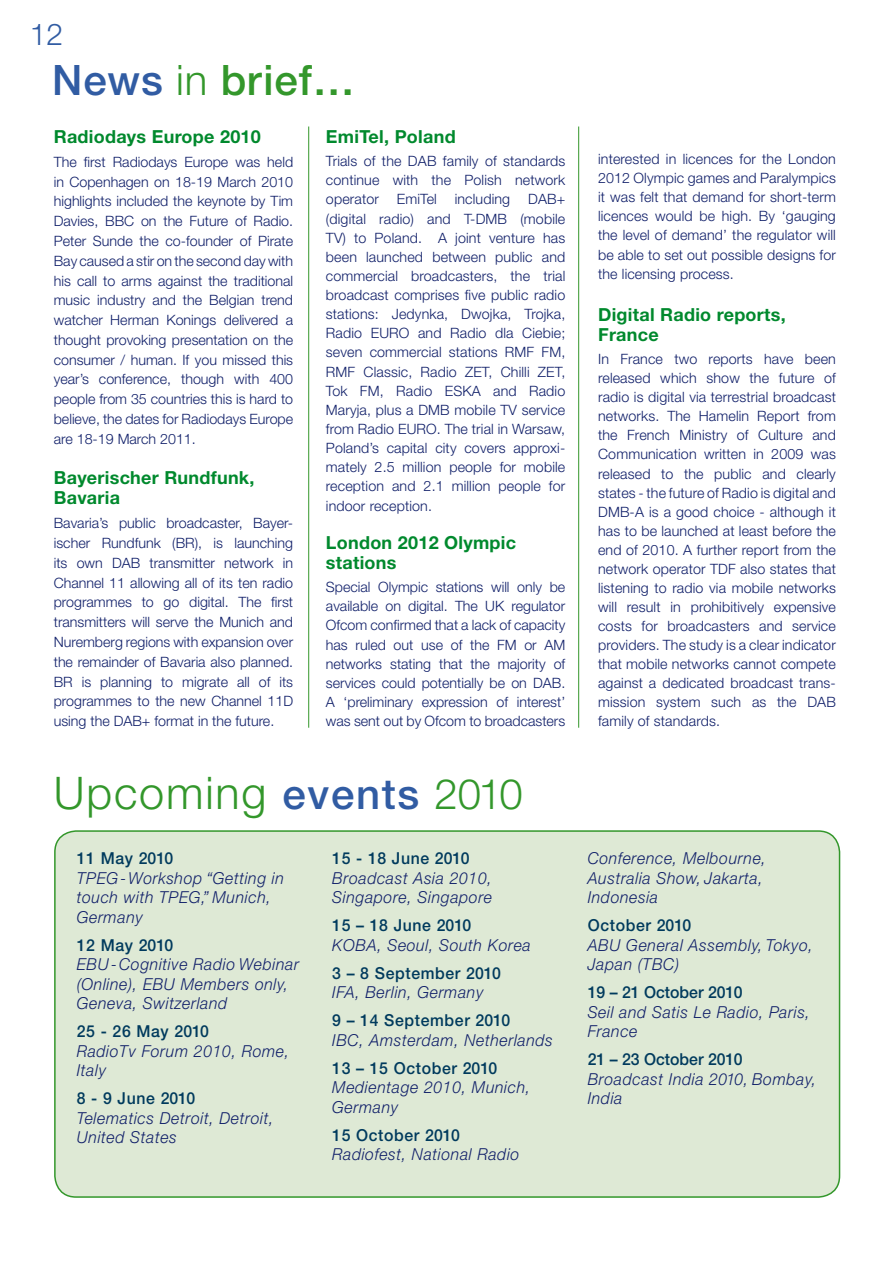
<style>
.page{position:relative;width:893px;height:1263px;background:#fff}
.page>*{position:absolute;margin:0;border:0;box-sizing:border-box;transform-origin:0 0}
.t1{font:300 45px "Helvetica Neue";color:#33972b}
.t2{font:500 42px "Helvetica Neue";letter-spacing:.02em;color:#33972b}
.t3{font:300 30px "Helvetica Neue";color:#315ca3}
.t4{font:700 18px/20.2px "Helvetica Neue";letter-spacing:.015em;color:#00892d}
.t5{font:italic 300 16.5px/19.5px "Helvetica Neue";letter-spacing:.04em;color:#101f69;scale:.96 1}
.t6{font:500 16.5px "Helvetica Neue";letter-spacing:.04em;color:#003a5d;scale:.96 1}
.t7{font:500 16.5px "Helvetica Neue";color:#003a5d;scale:.96 1}
.t8{font:500 16.5px "Helvetica Neue";letter-spacing:.02em;color:#003a5d;scale:.96 1}
.t9{font:300 14.25px/19.2px "Helvetica Neue";color:#101f69;text-align:justify}
.s1{color:#315ca3}
.s2{font-weight:300}
.s3{font-weight:500;font-size:42px;color:#315ca3}
.s4{font-size:42px}
</style>
<div class="page">
<hr style="left:308px;top:126px;width:1px;height:602px;background:#33972b">
<hr style="left:578px;top:126px;width:1px;height:602px;background:#33972b">
<div style="left:55px;top:831px;width:784px;height:366px;background:#dee9d5;border-radius:21px"></div>
<div style="left:54px;top:830px;width:786px;height:368px;border:2px solid #33972b;border-radius:21px"></div>
<h3 class="t3" style="left:30px;top:16px;width:16px">12</h3>
<h2 class="t2" style="left:52px;top:55px;width:304px"><span class="s1">News</span> <span class="s2">in</span> brief…</h2>
<p class="t4" style="left:54px;top:126px;width:209px">Radiodays Europe 2010</p>
<p class="t9" style="left:54px;top:151px;width:241px;line-height:19.8px">The first Radiodays Europe was held in Copenhagen on 1 8-1 9 March 201 0 highlights included the keynote by Tim Davies, BBC on the Future of Radio.<br>Peter Sunde the co-founder of Pirate Bay caused a stir on the second day with his call to arms against the traditional music industry and the Belgian trend watcher Herman Konings delivered a thought provoking presentation on the consumer / human. If you missed this year’s conference, though with 400 people from 35 countries this is hard to believe, the dates for Radiodays Europe are 1 8-1 9 March 2011 .</p>
<p class="t4" style="left:54px;top:467px;width:202px">Bayerischer Rundfunk,<br>Bavaria</p>
<p class="t9" style="left:54px;top:513px;width:241px;line-height:19.8px;text-align:left">Bavaria’s public broadcaster, Bayer&shy;ischer Rundfunk (BR), is launching its own DAB transmitter network in Channel 11 allowing all of its ten radio programmes to go digital. The first transmitters will serve the Munich and Nuremberg regions with expansion over the remainder of Bavaria also planned.<br>BR is planning to migrate all of its programmes to the new Channel 11D using the DAB+ format in the future.</p>
<p class="t4" style="left:326px;top:126px;width:131px">EmiTel, Poland</p>
<p class="t9" style="left:326px;top:151px;width:241px">Trials of the DAB family of standards continue with the Polish network operator</p>
<p class="t9" style="left:326px;top:189px;width:241px;text-indent:202px">DAB+ (digital radio) and T-DMB (mobile TV) to Poland. A joint venture has been launched between public and commercial broadcasters, the trial broadcast comprises five public radio stations: Jedynka, Dwojka, Trojka, Radio EU RO and Radio dla Ciebie; seven commercial stations RMF FM, RMF Classic, Radio ZET, Chilli ZET, Tok FM, Radio ESKA and Radio Maryja, plus a DMB mobile TV service from Radio EU RO. The trial in Warsaw, Poland’s capital city covers approxi&shy;mately 2.5 million people for mobile reception and 2.1 million people for indoor reception.</p>
<p class="t4" style="left:326px;top:533px;width:192px;line-height:19.6px">London 2012 Olympic stations</p>
<p class="t9" style="left:326px;top:577px;width:241px">Special Olympic stations will only be available on digital. The UK regulator Ofcom confirmed that a lack of capacity has ruled out use of the FM or AM networks stating that the majority of services could potentially be on DAB.<br>A ‘preliminary expression of interest’ was sent out by Ofcom to broadcasters</p>
<p class="t9" style="left:397px;top:189px;width:42px">EmiTel</p>
<p class="t9" style="left:455px;top:189px;width:57px">including</p>
<h1 class="t1" style="left:54px;top:766px;width:470px">Upcoming <span class="s3">events</span> <span class="s4">201 0</span></h1>
<p class="t8" style="left:77px;top:848px;width:102px">11 May 2010</p>
<p class="t5" style="left:77px;top:868px;width:217px">TPEG-Workshop “Getting in touch with TPEG,” Munich,<br>Germany</p>
<p class="t8" style="left:77px;top:935px;width:102px">12 May 2010</p>
<p class="t5" style="left:77px;top:954px;width:233px">EBU-Cognitive Radio Webinar (Online), EBU Members only,<br>Geneva, Switzerland</p>
<p class="t6" style="left:77px;top:1021px;width:139px">25 - 26 May 2010</p>
<p class="t5" style="left:77px;top:1041px;width:223px">RadioTv Forum 2010, Rome,<br>Italy</p>
<p class="t8" style="left:77px;top:1088px;width:125px">8 - 9 June 2010</p>
<p class="t5" style="left:77px;top:1108px;width:206px">Telematics Detroit, Detroit,<br>United States</p>
<p class="t6" style="left:332px;top:848px;width:145px">15 - 18 June 2010</p>
<p class="t5" style="left:332px;top:868px;width:168px">Broadcast Asia 2010,<br>Singapore, Singapore</p>
<p class="t6" style="left:332px;top:915px;width:146px">15 – 18 June 2010</p>
<p class="t5" style="left:332px;top:935px;width:208px">KOBA, Seoul, South Korea</p>
<p class="t6" style="left:332px;top:963px;width:177px">3 – 8 September 2010</p>
<p class="t5" style="left:332px;top:982px;width:159px">IFA, Berlin, Germany</p>
<p class="t6" style="left:332px;top:1010px;width:187px">9 – 14 September 2010</p>
<p class="t5" style="left:332px;top:1030px;width:231px">IBC, Amsterdam, Netherlands</p>
<p class="t6" style="left:332px;top:1058px;width:173px">13 – 15 October 2010</p>
<p class="t5" style="left:332px;top:1077px;width:208px">Medientage 2010, Munich,<br>Germany</p>
<p class="t6" style="left:332px;top:1125px;width:134px">15 October 2010</p>
<p class="t5" style="left:332px;top:1144px;width:196px">Radiofest, National Radio</p>
<p class="t9" style="left:598px;top:149px;width:239px">interested in licences for the London 2012 Olympic games and Paralympics it was felt that demand for short-term licences would be high. By ‘gauging the level of demand’ the regulator will be able to set out possible designs for the licensing process.</p>
<p class="t4" style="left:598px;top:305px;width:189px;line-height:19.5px">Digital Radio reports,<br>France</p>
<p class="t9" style="left:598px;top:349px;width:239px">In France two reports have been released which show the future of radio is digital via terrestrial broadcast networks. The Hamelin Report from the French Ministry of Culture and Communication written in 2009 was released to the public and clearly states - the future of Radio is digital and DMB-A is a good choice - although it has to be launched at least before the end of 201 0. A further report from the network operator TD F also states that listening to radio via mobile networks will result in prohibitively expensive costs for broadcasters and service providers. The study is a clear indicator that mobile networks cannot compete against a dedicated broadcast trans&shy;mission system such as the DAB family of standards.</p>
<p class="t5" style="left:588px;top:848px;width:187px">Conference, Melbourne,<br>Australia Show, Jakarta,<br>Indonesia</p>
<p class="t6" style="left:588px;top:916px;width:109px">October 2010</p>
<p class="t5" style="left:588px;top:935px;width:236px">ABU General Assembly, Tokyo,<br>Japan (TBC)</p>
<p class="t7" style="left:588px;top:983px;width:163px">19 – 21 October 2010</p>
<p class="t5" style="left:588px;top:1002px;width:233px">Seil and Satis Le Radio, Paris,<br>France</p>
<p class="t7" style="left:588px;top:1050px;width:163px">21 – 23 October 2010</p>
<p class="t5" style="left:588px;top:1069px;width:239px">Broadcast India 2010, Bombay,<br>India</p>
</div>
